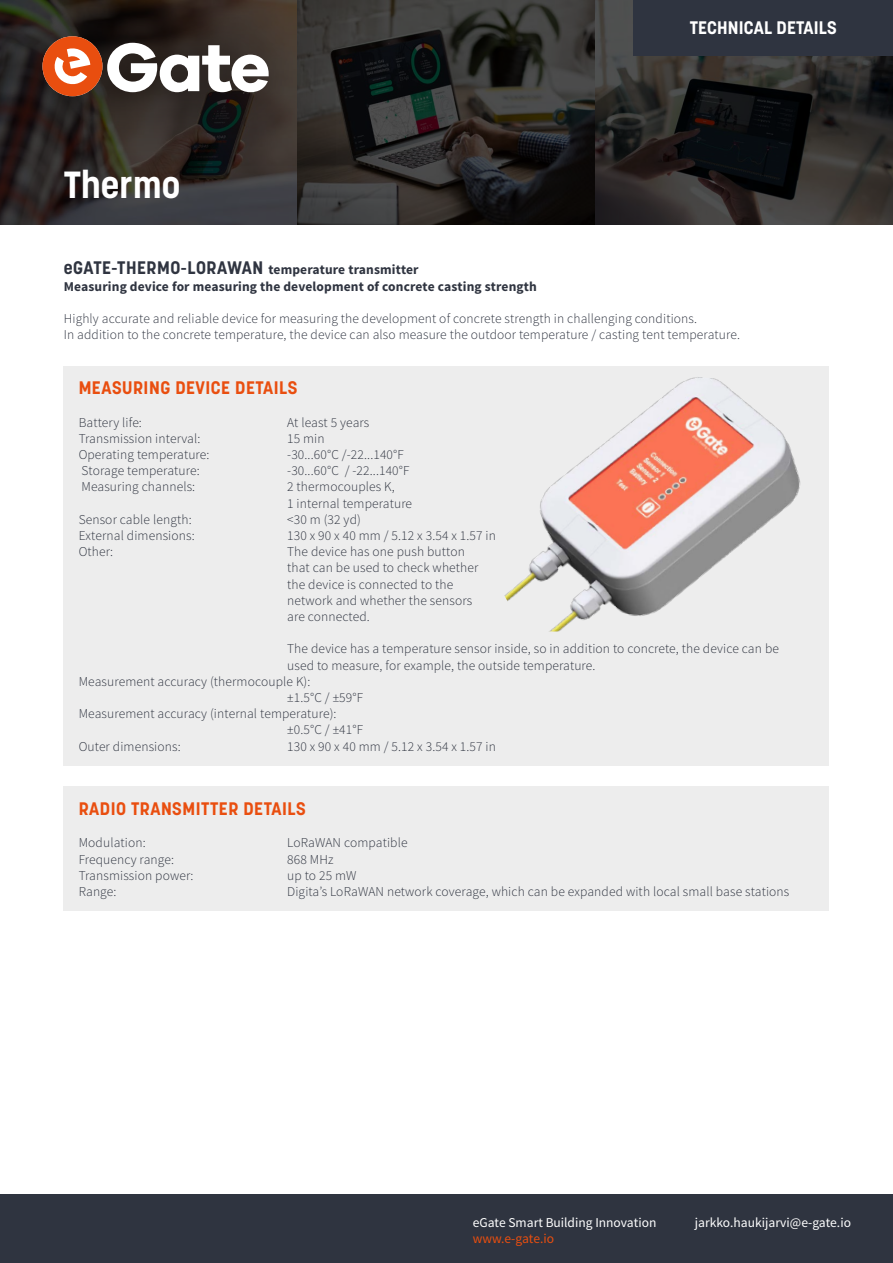
<style>
.page{position:relative;width:893px;height:1263px;background:#fff}
.page>*{position:absolute;margin:0;border:0;box-sizing:border-box;transform-origin:0 0}
.t1{font:700 37.5px "Korolev";letter-spacing:.01em;color:#fff}
.t2{font:700 18px "Korolev";letter-spacing:.03em;color:#e94e0f}
.t3{font:700 18px "Korolev";letter-spacing:.01em;color:#fff}
.t4{font:300 13.5px/16.2px "Source Sans Pro";letter-spacing:.01em;color:#2f3440}
.t5{font:700 13.5px/16.2px "Source Sans Pro";letter-spacing:.01em;color:#2f3440}
.t6{font:13.5px "Source Sans Pro";color:#fff}
.t7{font:13.5px "Source Sans Pro";color:#e94e0f}
.s1{font-family:"Korolev";font-size:18px}
</style>
<div class="page">
<svg style="left:0;top:0;width:893px;height:225px;background:#2b2a29"></svg>
<div style="left:0;top:1195px;width:893px;height:68px;background:#2f3440"></div>
<svg style="left:0;top:0;width:336px;height:166px;background:#2e2824"></svg>
<svg style="left:43px;top:36px;width:226px;height:60px"></svg>
<div style="left:634px;top:0;width:259px;height:55px;background:#2f3440"></div>
<div style="left:64px;top:366px;width:765px;height:399px;background:#ededed"></div>
<div style="left:64px;top:787px;width:765px;height:124px;background:#ededed"></div>
<img style="left:504px;top:377px;width:297px;height:255px">
<h1 class="t1" style="left:64px;top:161px;width:118px">Thermo</h1>
<h2 class="t3" style="left:690px;top:17px;width:148px">TECHNICAL DETAILS</h2>
<p class="t5" style="left:64px;top:262px;width:475px"><span class="s1">eGATE-THERMO-LORAWAN</span> temperature transmitter<br>Measuring device for measuring the development of concrete casting strength</p>
<p class="t4" style="left:64px;top:311px;width:678px">Highly accurate and reliable device for measuring the development of concrete strength in challenging conditions.<br>In addition to the concrete temperature, the device can also measure the outdoor temperature / casting tent temperature.</p>
<h2 class="t2" style="left:79px;top:376px;width:220px">MEASURING DEVICE DETAILS</h2>
<p class="t4" style="left:79px;top:414px;width:65px">Battery life:</p>
<p class="t4" style="left:287px;top:414px;width:84px">At least 5 years</p>
<p class="t4" style="left:79px;top:430px;width:123px">Transmission interval:</p>
<p class="t4" style="left:287px;top:430px;width:39px">15 min</p>
<p class="t4" style="left:79px;top:446px;width:132px">Operating temperature:</p>
<p class="t4" style="left:287px;top:446px;width:118px">-30...60°C /-22...140°F</p>
<p class="t4" style="left:81px;top:463px;width:120px">Storage temperature:</p>
<p class="t4" style="left:287px;top:463px;width:124px">-30...60°C / -22...140°F</p>
<p class="t4" style="left:81px;top:479px;width:115px">Measuring channels:</p>
<p class="t4" style="left:287px;top:479px;width:126px">2 thermocouples K,<br>1 internal temperature</p>
<p class="t4" style="left:79px;top:511px;width:115px">Sensor cable length:</p>
<p class="t4" style="left:287px;top:511px;width:75px">&lt;30 m (32 yd)</p>
<p class="t4" style="left:79px;top:527px;width:118px">External dimensions:</p>
<p class="t4" style="left:287px;top:527px;width:210px">130 x 90 x 40 mm / 5.12 x 3.54 x 1.57 in</p>
<p class="t4" style="left:79px;top:544px;width:36px">Other:</p>
<p class="t4" style="left:287px;top:544px;width:193px">The device has one push button that can be used to check whether the device is connected to the network and whether the sensors are connected.</p>
<p class="t4" style="left:287px;top:641px;width:493px">The device has a temperature sensor inside, so in addition to concrete, the device can be</p>
<p class="t4" style="left:287px;top:657px;width:310px">used to measure, for example, the outside temperature.</p>
<p class="t4" style="left:79px;top:673px;width:233px">Measurement accuracy (thermocouple K):</p>
<p class="t4" style="left:287px;top:689px;width:77px">±1.5°C / ±59°F</p>
<p class="t4" style="left:79px;top:706px;width:259px">Measurement accuracy (internal temperature):</p>
<p class="t4" style="left:287px;top:722px;width:77px">±0.5°C / ±41°F</p>
<p class="t4" style="left:79px;top:738px;width:104px">Outer dimensions:</p>
<p class="t4" style="left:287px;top:738px;width:210px">130 x 90 x 40 mm / 5.12 x 3.54 x 1.57 in</p>
<h2 class="t2" style="left:79px;top:797px;width:228px">RADIO TRANSMITTER DETAILS</h2>
<p class="t4" style="left:79px;top:835px;width:69px">Modulation:</p>
<p class="t4" style="left:287px;top:835px;width:122px">LoRaWAN compatible</p>
<p class="t4" style="left:79px;top:851px;width:97px">Frequency range:</p>
<p class="t4" style="left:287px;top:851px;width:48px">868 MHz</p>
<p class="t4" style="left:79px;top:867px;width:116px">Transmission power:</p>
<p class="t4" style="left:287px;top:867px;width:71px">up to 25 mW</p>
<p class="t4" style="left:79px;top:883px;width:39px">Range:</p>
<p class="t4" style="left:287px;top:883px;width:504px">Digita’s LoRaWAN network coverage, which can be expanded with local small base stations</p>
<p class="t6" style="left:473px;top:1214px;width:185px">eGate Smart Building Innovation</p>
<p class="t7" style="left:473px;top:1230px;width:83px">www.e-gate.io</p>
<p class="t6" style="left:695px;top:1214px;width:158px">jarkko.haukijarvi@e-gate.io</p>
</div>
